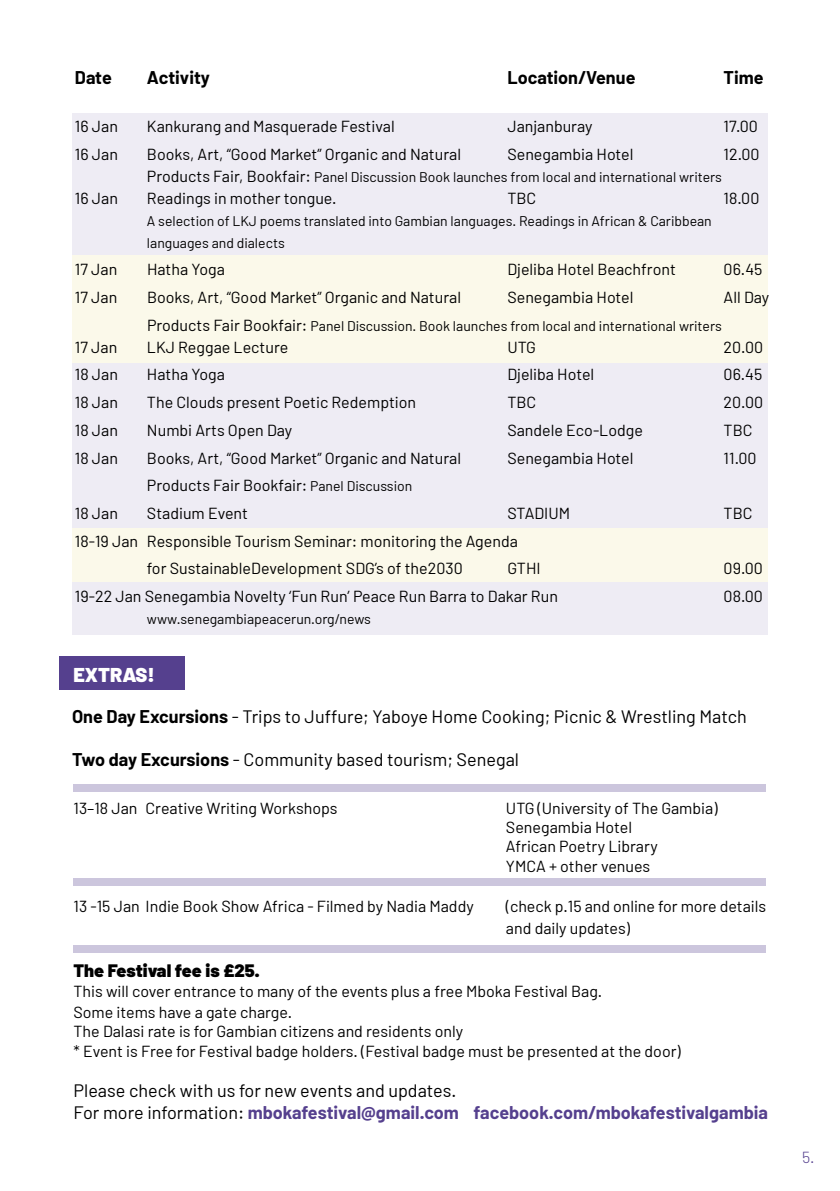
<style>
.page{position:relative;width:840px;height:1191px;background:#fff}
.page>*{position:absolute;margin:0;border:0;box-sizing:border-box;transform-origin:0 0}
.t1{font:900 20px "Barlow";color:#fff}
.t2{font:18px/21.6px "Barlow";color:#000}
.t3{font:700 18px "Barlow";color:#000}
.t4{font:900 18px "Barlow";color:#000}
.t5{font:16px/19.2px "Barlow";color:#000}
.t6{font:300 16px "Barlow";color:#55408e}
.t7{font:14px/22px "Barlow";color:#000}
.s1{font-size:16px}
.s2{font-size:14px}
.s3{font-weight:700}
.s4{font-weight:700;color:#55408e}
</style>
<div class="page">
<div style="left:72px;top:578px;width:695px;height:57px;background:#eeecf4"></div>
<div style="left:72px;top:516px;width:695px;height:65px;background:#fbf9ea"></div>
<div style="left:72px;top:237px;width:695px;height:141px;background:#fbf9ea"></div>
<div style="left:72px;top:363px;width:695px;height:164px;background:#eeecf4"></div>
<div style="left:72px;top:114px;width:695px;height:141px;background:#eeecf4"></div>
<div style="left:73px;top:784px;width:693px;height:7px;background:#ccc6dd"></div>
<div style="left:73px;top:878px;width:693px;height:7px;background:#ccc6dd"></div>
<div style="left:73px;top:945px;width:693px;height:7px;background:#ccc6dd"></div>
<div style="left:59px;top:656px;width:125px;height:33px;background:#55408e"></div>
<p class="t3" style="left:75px;top:67px;width:38px">Date</p>
<p class="t3" style="left:147px;top:67px;width:64px">Activity</p>
<p class="t3" style="left:507px;top:67px;width:129px">Location/Venue</p>
<p class="t3" style="left:723px;top:67px;width:41px">Time</p>
<p class="t5" style="left:75px;top:116px;width:45px">16 Jan</p>
<p class="t5" style="left:147px;top:116px;width:249px">Kankurang and Masquerade Festival</p>
<p class="t5" style="left:507px;top:116px;width:87px">Janjanburay</p>
<p class="t5" style="left:723px;top:116px;width:36px">17.00</p>
<p class="t5" style="left:75px;top:144px;width:45px">16 Jan</p>
<p class="t5" style="left:147px;top:144px;width:315px">Books, Art, “Good Market” Organic and Natural</p>
<p class="t5" style="left:507px;top:144px;width:127px">Senegambia Hotel</p>
<p class="t5" style="left:723px;top:144px;width:37px">12.00</p>
<p class="t7" style="left:147px;top:165px;width:576px"><span class="s1">Products Fair, Bookfair:</span> Panel Discussion Book launches from local and international writers</p>
<p class="t5" style="left:75px;top:188px;width:45px">16 Jan</p>
<p class="t5" style="left:147px;top:188px;width:191px">Readings in mother tongue.</p>
<p class="t5" style="left:507px;top:188px;width:30px">TBC</p>
<p class="t5" style="left:723px;top:188px;width:37px">18.00</p>
<p class="t7" style="left:147px;top:209px;width:566px">A selection of LKJ poems translated into Gambian languages. Readings in African &amp; Caribbean languages and dialects</p>
<p class="t5" style="left:75px;top:260px;width:44px">17 Jan</p>
<p class="t5" style="left:147px;top:260px;width:79px">Hatha Yoga</p>
<p class="t5" style="left:507px;top:260px;width:170px">Djeliba Hotel Beachfront</p>
<p class="t5" style="left:723px;top:260px;width:40px">06.45</p>
<p class="t5" style="left:75px;top:287px;width:44px">17 Jan</p>
<p class="t5" style="left:147px;top:287px;width:315px">Books, Art, “Good Market” Organic and Natural</p>
<p class="t5" style="left:507px;top:287px;width:127px">Senegambia Hotel</p>
<p class="t5" style="left:723px;top:287px;width:47px">All Day</p>
<p class="t7" style="left:147px;top:314px;width:576px"><span class="s1">Products Fair Bookfair:</span> Panel Discussion. Book launches from local and international writers</p>
<p class="t5" style="left:75px;top:337px;width:44px">17 Jan</p>
<p class="t5" style="left:147px;top:337px;width:143px">LKJ Reggae Lecture</p>
<p class="t5" style="left:507px;top:337px;width:30px">UTG</p>
<p class="t5" style="left:723px;top:337px;width:41px">20.00</p>
<p class="t5" style="left:75px;top:365px;width:45px">18 Jan</p>
<p class="t5" style="left:147px;top:365px;width:79px">Hatha Yoga</p>
<p class="t5" style="left:507px;top:365px;width:88px">Djeliba Hotel</p>
<p class="t5" style="left:723px;top:365px;width:40px">06.45</p>
<p class="t5" style="left:75px;top:392px;width:45px">18 Jan</p>
<p class="t5" style="left:147px;top:392px;width:270px">The Clouds present Poetic Redemption</p>
<p class="t5" style="left:507px;top:392px;width:30px">TBC</p>
<p class="t5" style="left:723px;top:392px;width:41px">20.00</p>
<p class="t5" style="left:75px;top:420px;width:45px">18 Jan</p>
<p class="t5" style="left:147px;top:420px;width:147px">Numbi Arts Open Day</p>
<p class="t5" style="left:507px;top:420px;width:137px">Sandele Eco-Lodge</p>
<p class="t5" style="left:723px;top:420px;width:30px">TBC</p>
<p class="t5" style="left:75px;top:448px;width:45px">18 Jan</p>
<p class="t5" style="left:147px;top:448px;width:315px">Books, Art, “Good Market” Organic and Natural</p>
<p class="t5" style="left:507px;top:448px;width:127px">Senegambia Hotel</p>
<p class="t5" style="left:723px;top:448px;width:34px">11.00</p>
<p class="t5" style="left:147px;top:475px;width:267px">Products Fair Bookfair: <span class="s2">Panel Discussion</span></p>
<p class="t5" style="left:75px;top:503px;width:45px">18 Jan</p>
<p class="t5" style="left:147px;top:503px;width:102px">Stadium Event</p>
<p class="t5" style="left:507px;top:503px;width:64px">STADIUM</p>
<p class="t5" style="left:723px;top:503px;width:30px">TBC</p>
<p class="t5" style="left:147px;top:526px;width:372px;line-height:27.6px;text-indent:-72px">18-19 Jan Responsible Tourism Seminar: monitoring the Agenda for SustainableDevelopment SDG’s of the2030</p>
<p class="t5" style="left:507px;top:558px;width:35px">GTHI</p>
<p class="t5" style="left:723px;top:558px;width:41px">09.00</p>
<p class="t5" style="left:75px;top:586px;width:484px">19-22 Jan Senegambia Novelty ‘Fun Run’ Peace Run Barra to Dakar Run</p>
<p class="t5" style="left:723px;top:586px;width:41px">08.00</p>
<p class="t7" style="left:147px;top:607px;width:225px">www.senegambiapeacerun.org/news</p>
<p class="t1" style="left:73px;top:662px;width:83px">EXTRAS!</p>
<p class="t2" style="left:72px;top:705px;width:675px"><span class="s3">One Day Excursions</span> - Trips to Juffure; Yaboye Home Cooking; Picnic &amp; Wrestling Match</p>
<p class="t2" style="left:72px;top:748px;width:448px"><span class="s3">Two day Excursions</span> - Community based tourism; Senegal</p>
<p class="t5" style="left:73px;top:798px;width:265px">13–18 Jan Creative Writing Workshops</p>
<p class="t5" style="left:505px;top:798px;width:213px">UTG (University of The Gambia)<br>Senegambia Hotel<br>African Poetry Library<br>YMCA + other venues</p>
<p class="t5" style="left:73px;top:896px;width:401px">13 -15 Jan Indie Book Show Africa - Filmed by Nadia Maddy</p>
<p class="t5" style="left:505px;top:895px;width:261px;line-height:21.6px">(check p.15 and online for more details and daily updates)</p>
<p class="t4" style="left:73px;top:959px;width:187px">The Festival fee is £25.</p>
<p class="t5" style="left:73px;top:979px;width:530px;line-height:21.6px">This will cover entrance to many of the events plus a free Mboka Festival Bag.<br>Some items have a gate charge.</p>
<p class="t5" style="left:73px;top:1021px;width:608px">The Dalasi rate is for Gambian citizens and residents only<br>* Event is Free for Festival badge holders. (Festival badge must be presented at the door)</p>
<p class="t2" style="left:73px;top:1079px;width:695px">Please check with us for new events and updates.<br>For more information: <span class="s4">mbokafestival@gmail.com facebook.com/mbokafestivalgambia</span></p>
<p class="t6" style="left:801px;top:1147px;width:14px">5.</p>
</div>
